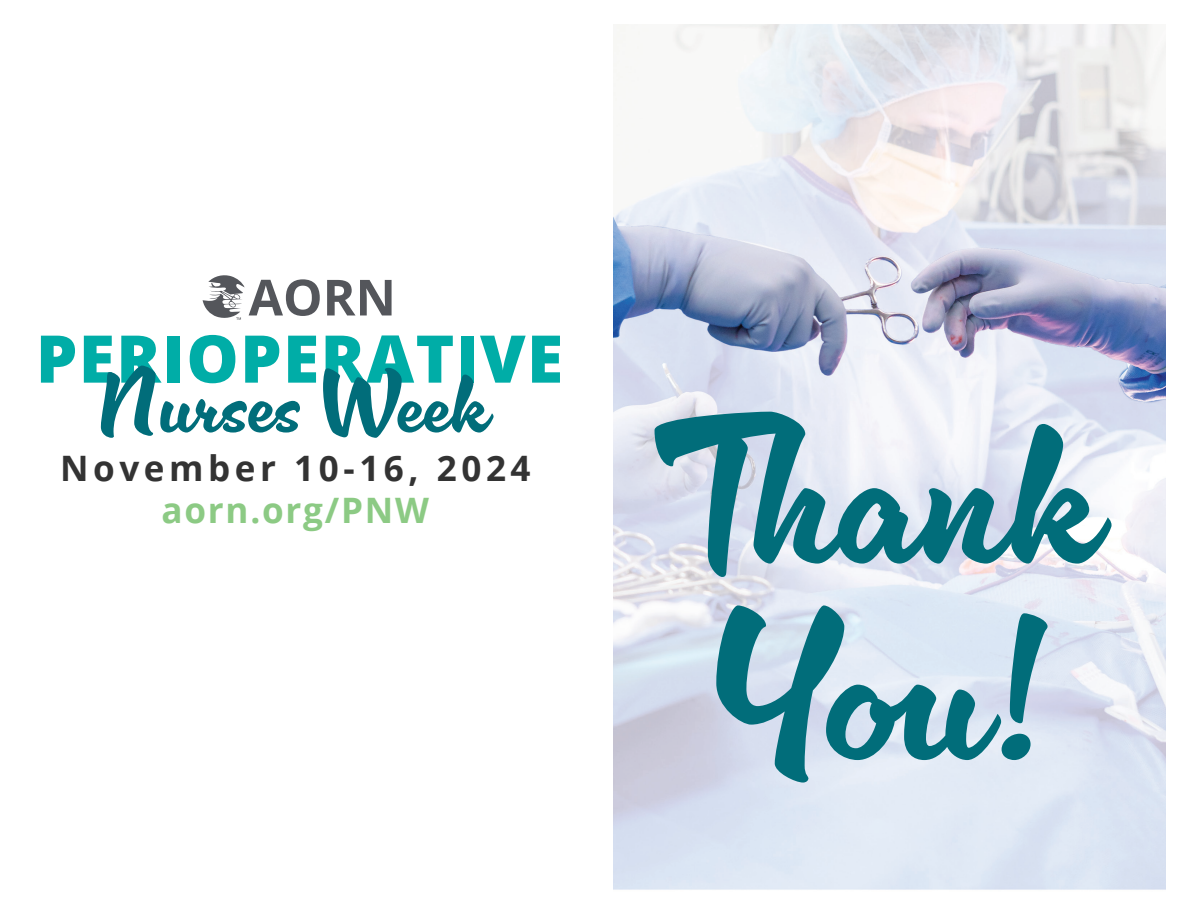
<style>
.page{position:relative;width:1188px;height:915px;background:#fff}
.page>*{position:absolute;margin:0;border:0;box-sizing:border-box;transform-origin:0 0}
.t1{font:223.05px "Cinema Script";color:#016d7a}
.t2{font:92.55px "Cinema Script";color:#016d7a}
.t3{font:800 65.85px "Open Sans";letter-spacing:.02em;color:#00ada7}
.t4{font:700 35.1px "Open Sans";letter-spacing:.13em;color:#333}
.t5{font:700 35.1px "Open Sans";letter-spacing:.05em;color:#8cca84}
.s1{font-size:96.6px}
</style>
<div class="page">
<img style="left:614px;top:24px;width:552px;height:866px">
<svg style="left:203px;top:275px;width:117px;height:45px"></svg>
<svg style="left:327px;top:280px;width:65px;height:35px"></svg>
<p class="t3" style="left:36px;top:309px;width:529px">PERIOPERATIVE</p>
<p class="t2" style="left:96px;top:349px;width:393px"><span class="s1">N</span>urses Week</p>
<p class="t4" style="left:60px;top:443px;width:472px">November 10-16, 2024</p>
<p class="t5" style="left:162px;top:485px;width:269px">aorn.org/PNW</p>
<p class="t1" style="left:644px;top:361px;width:456px">Thank</p>
<p class="t1" style="left:702px;top:558px;width:339px">You!</p>
</div>
